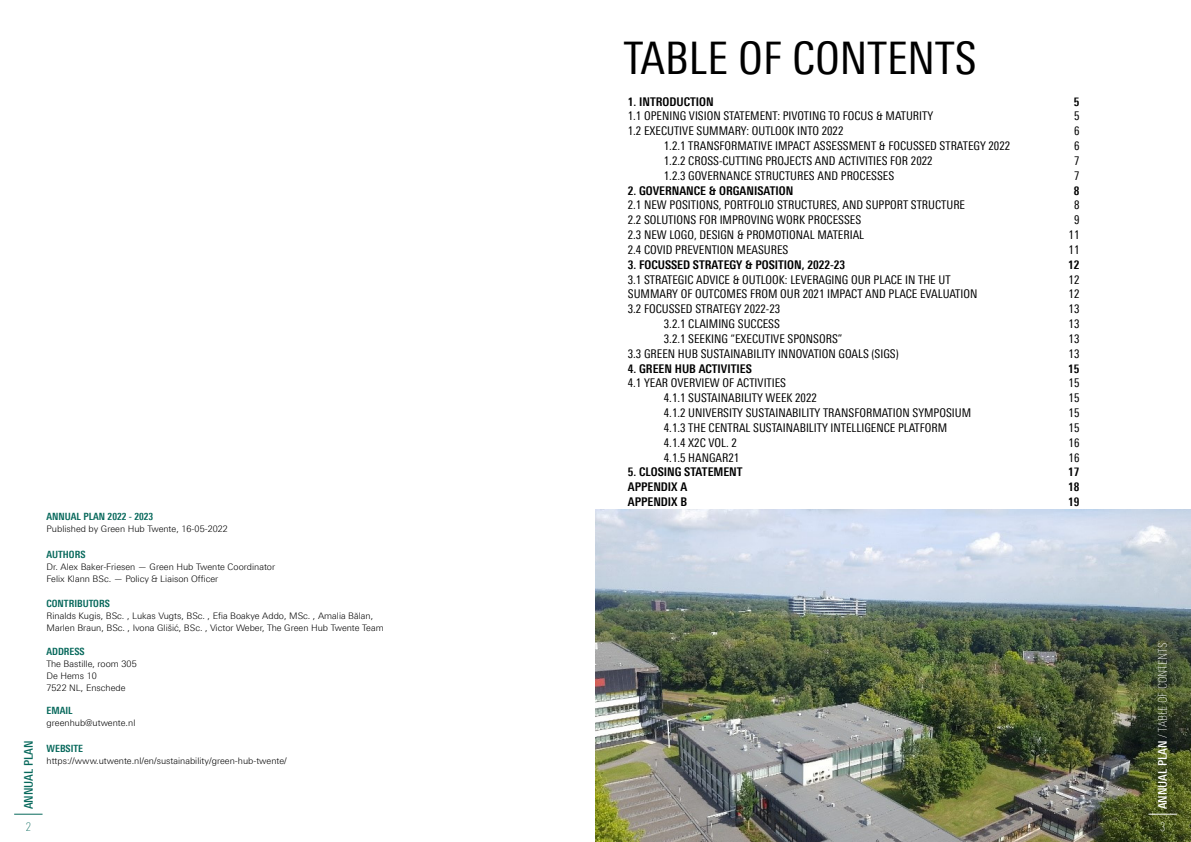
<style>
.page{position:relative;width:1191px;height:842px;background:#fff}
.page>*{position:absolute;margin:0;border:0;box-sizing:border-box;transform-origin:0 0}
.t1{font:45px "Linotype Univers 420 Cn";color:#000}
.t2{font:12px "Linotype Univers 420 Cn";color:#000}
.t3{font:700 12px "Linotype Univers 620 Cn";color:#000}
.t4{font:100 12px "Linotype Univers 220 Cn";color:#fff}
.t5{font:500 12px "Linotype Univers 520 Cn";color:#06685b}
.t6{font:100 12px "Linotype Univers 220 Cn";color:#06685b}
.t7{font:700 10px "Linotype Univers 620 Cn";color:#06685b}
.t8{font:300 9px/12px "Linotype Univers 330";color:#000}
.s1{font-family:"Linotype Univers 520 Cn";font-weight:500}
</style>
<div class="page">
<svg style="left:14px;top:814px;width:29px;height:1px"></svg>
<img style="left:595px;top:509px;width:596px;height:333px">
<svg style="left:1148px;top:814px;width:28px;height:1px"></svg>
<p class="t5" style="left:21px;top:809px;width:70px;rotate:-90deg">ANNUAL PLAN</p>
<p class="t6" style="left:26px;top:820px;width:7px">2</p>
<p class="t7" style="left:47px;top:510px;width:108px">ANNUAL PLAN 2022 - 2023</p>
<p class="t8" style="left:47px;top:523px;width:183px">Published by Green Hub Twente, 16-05-2022</p>
<p class="t7" style="left:47px;top:548px;width:40px">AUTHORS</p>
<p class="t8" style="left:47px;top:561px;width:230px">Dr. Alex Baker-Friesen — Green Hub Twente Coordinator<br>Felix Klann BSc. — Policy &amp; Liaison Officer</p>
<p class="t7" style="left:47px;top:598px;width:65px">CONTRIBUTORS</p>
<p class="t8" style="left:47px;top:610px;width:339px">Rinalds Kugis, BSc. , Lukas Vugts, BSc. , Efia Boakye Addo, MSc. , Amalia Bălan,<br>Marlen Braun, BSc. , Ivona Glišić, BSc. , Victor Weber, The Green Hub Twente Team</p>
<p class="t7" style="left:47px;top:646px;width:40px">ADDRESS</p>
<p class="t8" style="left:47px;top:658px;width:92px">The Bastille, room 305<br>De Hems 10<br>7522 NL, Enschede</p>
<p class="t7" style="left:47px;top:704px;width:28px">EMAIL</p>
<p class="t8" style="left:47px;top:717px;width:90px">greenhub@utwente.nl</p>
<p class="t7" style="left:47px;top:742px;width:38px">WEBSITE</p>
<p class="t8" style="left:47px;top:755px;width:242px">https://www.utwente.nl/en/sustainability/green-hub-twente/</p>
<h1 class="t1" style="left:624px;top:32px;width:354px">TABLE OF CONTENTS</h1>
<p class="t3" style="left:628px;top:94px;width:87px">1. INTRODUCTION</p>
<p class="t3" style="left:1073px;top:94px;width:7px">5</p>
<p class="t2" style="left:628px;top:109px;width:307px">1.1 OPENING VISION STATEMENT: PIVOTING TO FOCUS &amp; MATURITY</p>
<p class="t2" style="left:1074px;top:109px;width:7px">5</p>
<p class="t2" style="left:628px;top:124px;width:217px">1.2 EXECUTIVE SUMMARY: OUTLOOK INTO 2022</p>
<p class="t2" style="left:1074px;top:124px;width:7px">6</p>
<p class="t2" style="left:664px;top:139px;width:348px">1.2.1 TRANSFORMATIVE IMPACT ASSESSMENT &amp; FOCUSSED STRATEGY 2022</p>
<p class="t2" style="left:1074px;top:139px;width:7px">6</p>
<p class="t2" style="left:664px;top:154px;width:270px">1.2.2 CROSS-CUTTING PROJECTS AND ACTIVITIES FOR 2022</p>
<p class="t2" style="left:1074px;top:154px;width:7px">7</p>
<p class="t2" style="left:664px;top:168px;width:232px">1.2.3 GOVERNANCE STRUCTURES AND PROCESSES</p>
<p class="t2" style="left:1074px;top:168px;width:7px">7</p>
<p class="t3" style="left:628px;top:183px;width:167px">2. GOVERNANCE &amp; ORGANISATION</p>
<p class="t3" style="left:1073px;top:183px;width:7px">8</p>
<p class="t2" style="left:628px;top:198px;width:339px">2.1 NEW POSITIONS, PORTFOLIO STRUCTURES, AND SUPPORT STRUCTURE</p>
<p class="t2" style="left:1074px;top:198px;width:7px">8</p>
<p class="t2" style="left:628px;top:213px;width:235px">2.2 SOLUTIONS FOR IMPROVING WORK PROCESSES</p>
<p class="t2" style="left:1074px;top:213px;width:7px">9</p>
<p class="t2" style="left:628px;top:228px;width:238px">2.3 NEW LOGO, DESIGN &amp; PROMOTIONAL MATERIAL</p>
<p class="t2" style="left:1068px;top:228px;width:12px">11</p>
<p class="t2" style="left:628px;top:243px;width:162px">2.4 COVID PREVENTION MEASURES</p>
<p class="t2" style="left:1068px;top:243px;width:12px">11</p>
<p class="t3" style="left:628px;top:257px;width:219px">3. FOCUSSED STRATEGY &amp; POSITION, 2022-23</p>
<p class="t3" style="left:1068px;top:257px;width:13px">12</p>
<p class="t2" style="left:628px;top:272px;width:324px">3.1 STRATEGIC ADVICE &amp; OUTLOOK: LEVERAGING OUR PLACE IN THE UT</p>
<p class="t2" style="left:1068px;top:272px;width:12px">12</p>
<p class="t2" style="left:628px;top:287px;width:351px">SUMMARY OF OUTCOMES FROM OUR 2021 IMPACT AND PLACE EVALUATION</p>
<p class="t2" style="left:1068px;top:287px;width:12px">12</p>
<p class="t2" style="left:628px;top:302px;width:154px">3.2 FOCUSSED STRATEGY 2022-23</p>
<p class="t2" style="left:1068px;top:302px;width:12px">13</p>
<p class="t2" style="left:664px;top:317px;width:118px">3.2.1 CLAIMING SUCCESS</p>
<p class="t2" style="left:1068px;top:317px;width:12px">13</p>
<p class="t2" style="left:664px;top:332px;width:180px">3.2.1 SEEKING “EXECUTIVE SPONSORS”</p>
<p class="t2" style="left:1068px;top:332px;width:12px">13</p>
<p class="t2" style="left:628px;top:346px;width:272px">3.3 GREEN HUB SUSTAINABILITY INNOVATION GOALS (SIGS)</p>
<p class="t2" style="left:1068px;top:346px;width:12px">13</p>
<p class="t3" style="left:628px;top:361px;width:125px">4. GREEN HUB ACTIVITIES</p>
<p class="t3" style="left:1068px;top:361px;width:13px">15</p>
<p class="t2" style="left:628px;top:376px;width:160px">4.1 YEAR OVERVIEW OF ACTIVITIES</p>
<p class="t2" style="left:1068px;top:376px;width:12px">15</p>
<p class="t2" style="left:664px;top:391px;width:154px">4.1.1 SUSTAINABILITY WEEK 2022</p>
<p class="t2" style="left:1068px;top:391px;width:12px">15</p>
<p class="t2" style="left:664px;top:406px;width:309px">4.1.2 UNIVERSITY SUSTAINABILITY TRANSFORMATION SYMPOSIUM</p>
<p class="t2" style="left:1068px;top:406px;width:12px">15</p>
<p class="t2" style="left:664px;top:421px;width:285px">4.1.3 THE CENTRAL SUSTAINABILITY INTELLIGENCE PLATFORM</p>
<p class="t2" style="left:1068px;top:421px;width:12px">15</p>
<p class="t2" style="left:664px;top:435px;width:75px">4.1.4 X2C VOL. 2</p>
<p class="t2" style="left:1068px;top:435px;width:12px">16</p>
<p class="t2" style="left:664px;top:450px;width:77px">4.1.5 HANGAR21</p>
<p class="t2" style="left:1068px;top:450px;width:12px">16</p>
<p class="t3" style="left:628px;top:465px;width:116px">5. CLOSING STATEMENT</p>
<p class="t3" style="left:1068px;top:465px;width:13px">17</p>
<p class="t3" style="left:628px;top:480px;width:61px">APPENDIX A</p>
<p class="t3" style="left:1068px;top:480px;width:13px">18</p>
<p class="t3" style="left:628px;top:495px;width:61px">APPENDIX B</p>
<p class="t3" style="left:1068px;top:495px;width:13px">19</p>
<p class="t4" style="left:1156px;top:809px;width:168px;rotate:-90deg"><span class="s1">ANNUAL PLAN</span> / TABLE OF CONTENTS</p>
<p class="t4" style="left:1160px;top:820px;width:7px">3</p>
</div>
